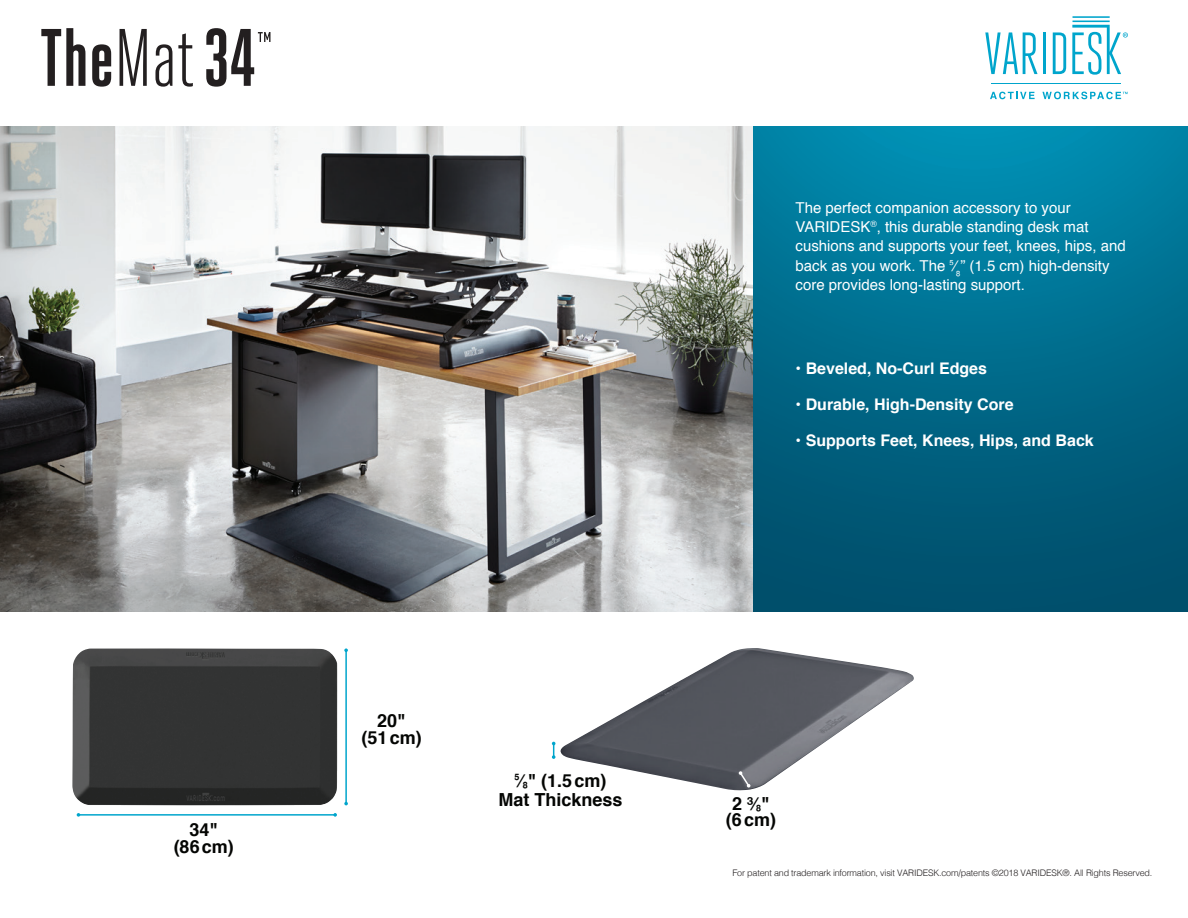
<style>
.page{position:relative;width:1188px;height:918px;background:#fff}
.page>*{position:absolute;margin:0;border:0;box-sizing:border-box;transform-origin:0 0}
.t1{font:700 18px/16.5px "Helvetica";color:#040503;text-align:center}
.t2{font:700 16.05px "Helvetica";color:#fff}
.t3{font:15px/19.2px "Helvetica";color:#fff}
.t4{font:300 9px "Helvetica";letter-spacing:-.02em;color:#231f20}
</style>
<div class="page">
<img style="left:0;top:127px;width:1188px;height:485px">
<hr style="left:991px;top:83px;width:130px;height:1px;background:#00a5cc">
<svg style="left:985px;top:32px;width:53px;height:42px"></svg>
<hr style="left:1043px;top:32px;width:3px;height:42px;background:#00a5cc">
<svg style="left:1053px;top:32px;width:13px;height:42px"></svg>
<svg style="left:1072px;top:16px;width:56px;height:59px"></svg>
<svg style="left:990px;top:92px;width:45px;height:7px"></svg>
<svg style="left:1042px;top:92px;width:86px;height:7px"></svg>
<svg style="left:41px;top:28px;width:44px;height:58px"></svg>
<svg style="left:92px;top:44px;width:19px;height:43px"></svg>
<svg style="left:120px;top:29px;width:27px;height:57px"></svg>
<svg style="left:155px;top:44px;width:17px;height:43px"></svg>
<svg style="left:178px;top:33px;width:15px;height:54px"></svg>
<svg style="left:206px;top:28px;width:64px;height:59px"></svg>
<img style="left:560px;top:648px;width:354px;height:143px">
<img style="left:72px;top:648px;width:265px;height:157px">
<hr style="left:345px;top:650px;width:2px;height:154px;background:#00a5cc">
<svg style="left:552px;top:742px;width:3px;height:17px"></svg>
<svg style="left:738px;top:771px;width:13px;height:17px"></svg>
<hr style="left:78px;top:814px;width:257px;height:2px;background:#00a5cc">
<svg style="left:333px;top:813px;width:4px;height:4px"></svg>
<p class="t1" style="left:174px;top:822px;width:62px">34" (86cm)</p>
<p class="t3" style="left:796px;top:199px;width:332px">The perfect companion accessory to your VARIDESK<sup>®</sup>, this durable standing desk mat cushions and supports your feet, knees, hips, and back as you work. The ⁵⁄₈” (1.5 cm) high-density core provides long-lasting support.</p>
<p class="t2" style="left:796px;top:356px;width:193px">• Beveled, No-Curl Edges</p>
<p class="t2" style="left:796px;top:392px;width:220px">• Durable, High-Density Core</p>
<p class="t2" style="left:796px;top:428px;width:300px">• Supports Feet, Knees, Hips, and Back</p>
<p class="t1" style="left:361px;top:713px;width:62px">20" (51cm)</p>
<p class="t1" style="left:499px;top:771px;width:126px;line-height:19.5px">⁵⁄₈" (1.5cm)<br>Mat Thickness</p>
<p class="t1" style="left:726px;top:796px;width:52px">2 ³⁄₈" (6cm)</p>
<p class="t4" style="left:732px;top:865px;width:421px">For patent and trademark information, visit VARIDESK.com/patents ©2018 VARIDESK®. All Rights Reserved.</p>
</div>
